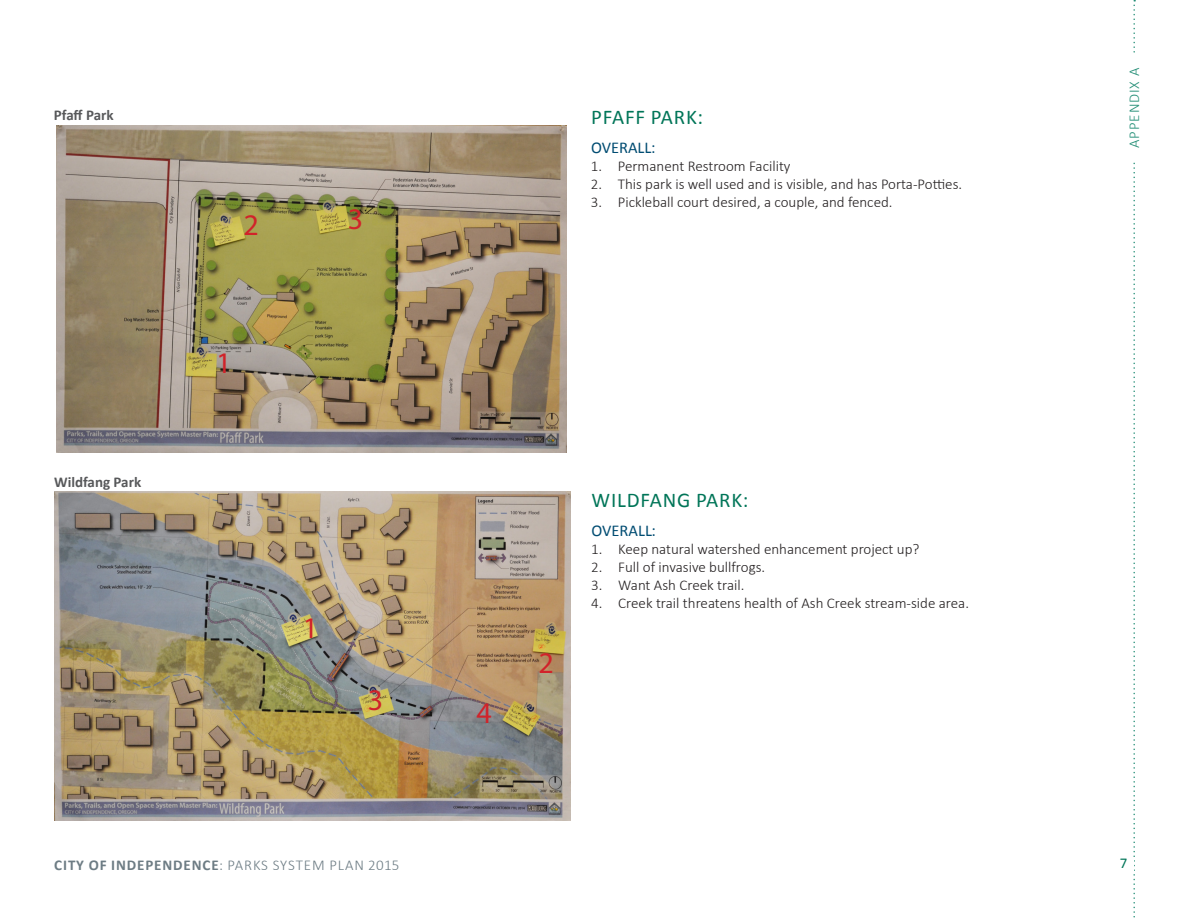
<style>
.page{position:relative;width:1188px;height:918px;background:#fff}
.page>*{position:absolute;margin:0;border:0;box-sizing:border-box;transform-origin:0 0}
.t1{font:30px "Myriad Pro";color:#d1232a}
._1_2_Sub_Heading{font:21px "Calibri";letter-spacing:.04em;color:#007558}
._1_3_SubSub{font:16.5px "Calibri";color:#004c72}
._2_0_Body_Text{font:300 15px "Calibri";color:#231f20}
.t2{font:300 15px "Calibri";letter-spacing:.055em;color:#6d7c84}
._3_0_Table_Heading{font:700 15px "Calibri";color:#57585a}
.t3{font:300 15px "Calibri";letter-spacing:.06em;color:#238e76}
.t4{font:15px "Calibri";color:#007558}
.s1{font-weight:700}
</style>
<div class="page">
<svg style="left:1133px;top:0;width:2px;height:918px"></svg>
<div style="left:1057px;top:857px;width:77px;height:14px;background:#fff"></div>
<div style="left:1120px;top:54px;width:27px;height:108px;background:#fff"></div>
<img style="left:54px;top:491px;width:517px;height:329px">
<img style="left:56px;top:125px;width:511px;height:328px">
<p class="_3_0_Table_Heading" style="left:54px;top:105px;width:61px">Pfaff Park</p>
<p class="_3_0_Table_Heading" style="left:54px;top:473px;width:89px">Wildfang Park</p>
<p class="t1" style="left:243px;top:206px;width:17px">2</p>
<p class="t1" style="left:348px;top:201px;width:17px">3</p>
<p class="t1" style="left:216px;top:344px;width:17px">1</p>
<p class="t1" style="left:303px;top:610px;width:17px">1</p>
<p class="t1" style="left:368px;top:681px;width:17px">3</p>
<p class="_1_2_Sub_Heading" style="left:591px;top:104px;width:113px">PFAFF PARK:</p>
<p class="_1_3_SubSub" style="left:591px;top:137px;width:66px">OVERALL:</p>
<p class="_2_0_Body_Text" style="left:591px;top:157px;width:201px">1. Permanent Restroom Facility</p>
<p class="_2_0_Body_Text" style="left:591px;top:175px;width:373px">2. This park is well used and is visible, and has Porta-Potties.</p>
<p class="_2_0_Body_Text" style="left:591px;top:193px;width:303px">3. Pickleball court desired, a couple, and fenced.</p>
<p class="t1" style="left:476px;top:694px;width:17px">4</p>
<p class="t1" style="left:539px;top:644px;width:17px">2</p>
<p class="_1_2_Sub_Heading" style="left:592px;top:487px;width:158px">WILDFANG PARK:</p>
<p class="_1_3_SubSub" style="left:592px;top:520px;width:66px">OVERALL:</p>
<p class="_2_0_Body_Text" style="left:591px;top:540px;width:330px">1. Keep natural watershed enhancement project up?</p>
<p class="_2_0_Body_Text" style="left:591px;top:558px;width:175px">2. Full of invasive bullfrogs.</p>
<p class="_2_0_Body_Text" style="left:591px;top:576px;width:155px">3. Want Ash Creek trail.</p>
<p class="_2_0_Body_Text" style="left:591px;top:594px;width:379px">4. Creek trail threatens health of Ash Creek stream-side area.</p>
<p class="t3" style="left:1125px;top:148px;width:82px;rotate:-90deg">APPENDIX A</p>
<p class="t2" style="left:54px;top:855px;width:347px"><span class="s1">CITY OF INDEPENDENCE</span>: PARKS SYSTEM PLAN 2015</p>
<p class="t4" style="left:1120px;top:854px;width:9px">7</p>
</div>
